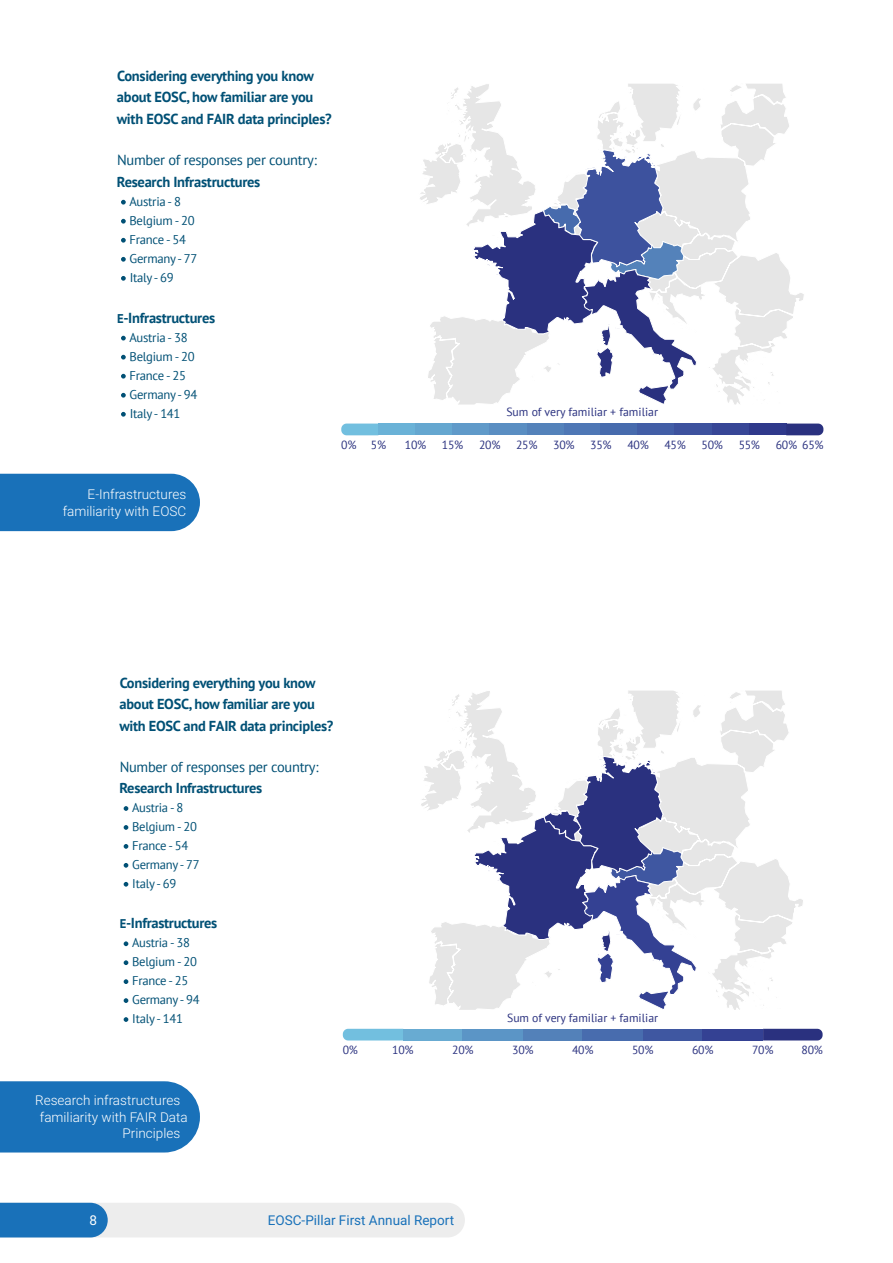
<style>
.page{position:relative;width:893px;height:1263px;background:#fff}
.page>*{position:absolute;margin:0;border:0;box-sizing:border-box;transform-origin:0 0}
.t1{font:700 14.55px/21.8px "PT Sans";letter-spacing:-.02em;color:#005075}
.t2{font:14.55px "PT Sans";letter-spacing:-.02em;color:#005075}
.t3{font:700 14.4px/21.6px "PT Sans";letter-spacing:-.02em;color:#005075}
.t4{font:14.4px "PT Sans";letter-spacing:-.02em;color:#005075}
.t5{font:300 13.5px/16.5px "Roboto";color:#fff;text-align:right}
.t6{font:13.5px "Roboto";color:#1971b9}
.t7{font:13.5px "Roboto";color:#fff}
.t8{font:12.75px/19px "PT Sans";letter-spacing:-.02em;color:#005075}
.t9{font:12.6px/18.9px "PT Sans";letter-spacing:-.02em;color:#005075}
.t10{font:11.85px "PT Sans";color:#2a317f}
.t11{font:11.7px "PT Sans";color:#2a317f}
.s1{font-size:12.75px}
.s2{font-size:12.6px}
</style>
<div class="page">
<svg style="left:0;top:1203px;width:465px;height:34px;background:#bdd1e1"></svg>
<svg style="left:421px;top:690px;width:382px;height:320px"></svg>
<svg style="left:472px;top:743px;width:225px;height:267px"></svg>
<svg style="left:343px;top:1029px;width:60px;height:11px"></svg>
<div style="left:403px;top:1029px;width:60px;height:11px;background:#68abd2"></div>
<div style="left:463px;top:1029px;width:60px;height:11px;background:#5b95c6"></div>
<div style="left:523px;top:1029px;width:60px;height:11px;background:#5381b9"></div>
<div style="left:583px;top:1029px;width:60px;height:11px;background:#486cae"></div>
<div style="left:643px;top:1029px;width:60px;height:11px;background:#3f57a1"></div>
<div style="left:703px;top:1029px;width:60px;height:11px;background:#344193"></div>
<svg style="left:763px;top:1029px;width:60px;height:11px"></svg>
<svg style="left:124px;top:806px;width:4px;height:5px"></svg>
<svg style="left:124px;top:825px;width:4px;height:5px"></svg>
<svg style="left:124px;top:844px;width:4px;height:5px"></svg>
<svg style="left:124px;top:863px;width:4px;height:5px"></svg>
<svg style="left:124px;top:882px;width:4px;height:5px"></svg>
<svg style="left:124px;top:941px;width:4px;height:5px"></svg>
<svg style="left:124px;top:960px;width:4px;height:5px"></svg>
<svg style="left:124px;top:979px;width:4px;height:5px"></svg>
<svg style="left:124px;top:998px;width:4px;height:5px"></svg>
<svg style="left:124px;top:1017px;width:4px;height:5px"></svg>
<div style="left:0;top:1081px;width:200px;height:71px;background:#1971b9"></div>
<div style="left:0;top:474px;width:200px;height:57px;background:#1971b9"></div>
<svg style="left:420px;top:84px;width:384px;height:320px"></svg>
<svg style="left:471px;top:136px;width:226px;height:268px"></svg>
<svg style="left:341px;top:424px;width:37px;height:11px"></svg>
<div style="left:378px;top:424px;width:38px;height:11px;background:#6ab2d7"></div>
<div style="left:416px;top:424px;width:37px;height:11px;background:#65a7d0"></div>
<div style="left:453px;top:424px;width:37px;height:11px;background:#609ac9"></div>
<div style="left:490px;top:424px;width:37px;height:11px;background:#5a8ec2"></div>
<div style="left:527px;top:424px;width:37px;height:11px;background:#5482ba"></div>
<div style="left:564px;top:424px;width:36px;height:11px;background:#4e77b5"></div>
<div style="left:600px;top:424px;width:38px;height:11px;background:#476bad"></div>
<div style="left:638px;top:424px;width:37px;height:11px;background:#425ea6"></div>
<div style="left:675px;top:424px;width:37px;height:11px;background:#3d529e"></div>
<div style="left:712px;top:424px;width:37px;height:11px;background:#374696"></div>
<div style="left:749px;top:424px;width:37px;height:11px;background:#2f398b"></div>
<svg style="left:786px;top:424px;width:37px;height:11px"></svg>
<svg style="left:121px;top:200px;width:5px;height:5px"></svg>
<svg style="left:121px;top:219px;width:5px;height:5px"></svg>
<svg style="left:121px;top:238px;width:5px;height:5px"></svg>
<svg style="left:121px;top:257px;width:5px;height:5px"></svg>
<svg style="left:121px;top:276px;width:5px;height:5px"></svg>
<svg style="left:121px;top:336px;width:5px;height:4px"></svg>
<svg style="left:121px;top:355px;width:5px;height:5px"></svg>
<svg style="left:121px;top:374px;width:5px;height:5px"></svg>
<svg style="left:121px;top:393px;width:5px;height:5px"></svg>
<svg style="left:121px;top:412px;width:5px;height:5px"></svg>
<p class="t1" style="left:117px;top:64px;width:217px">Considering everything you know about EOSC, how familiar are you with EOSC and FAIR data principles?</p>
<p class="t2" style="left:117px;top:151px;width:201px">Number of responses per country:</p>
<p class="t1" style="left:117px;top:170px;width:145px">Research Infrastructures</p>
<p class="t8" style="left:129px;top:191px;width:69px">Austria - 8<br>Belgium - 20<br>France - 54<br>Germany- 77<br>Italy- 69</p>
<p class="t1" style="left:117px;top:306px;width:99px"><span class="s1">E</span>-Infrastructures</p>
<p class="t8" style="left:129px;top:327px;width:69px">Austria - 38<br>Belgium - 20<br>France - 25<br>Germany- 94<br>Italy- 141</p>
<p class="t10" style="left:506px;top:404px;width:153px">Sum of very familiar + familiar</p>
<p class="t10" style="left:341px;top:437px;width:46px">0% 5%</p>
<p class="t10" style="left:405px;top:437px;width:23px">10%</p>
<p class="t10" style="left:442px;top:437px;width:23px">15%</p>
<p class="t10" style="left:479px;top:437px;width:23px">20%</p>
<p class="t10" style="left:516px;top:437px;width:23px">25%</p>
<p class="t10" style="left:553px;top:437px;width:23px">30%</p>
<p class="t10" style="left:590px;top:437px;width:23px">35%</p>
<p class="t10" style="left:627px;top:437px;width:23px">40%</p>
<p class="t10" style="left:664px;top:437px;width:23px">45%</p>
<p class="t10" style="left:702px;top:437px;width:23px">50%</p>
<p class="t10" style="left:739px;top:437px;width:23px">55%</p>
<p class="t10" style="left:776px;top:437px;width:49px">60% 65%</p>
<p class="t5" style="left:63px;top:486px;width:125px">E-Infrastructures familiarity with EOSC</p>
<p class="t3" style="left:119px;top:671px;width:215px">Considering everything you know about EOSC, how familiar are you with EOSC and FAIR data principles?</p>
<p class="t4" style="left:120px;top:757px;width:200px">Number of responses per country:</p>
<p class="t3" style="left:120px;top:777px;width:144px">Research Infrastructures</p>
<p class="t9" style="left:132px;top:798px;width:69px">Austria - 8<br>Belgium - 20<br>France - 54<br>Germany- 77<br>Italy- 69</p>
<p class="t3" style="left:120px;top:912px;width:99px"><span class="s2">E</span>-Infrastructures</p>
<p class="t9" style="left:132px;top:933px;width:69px">Austria - 38<br>Belgium - 20<br>France - 25<br>Germany- 94<br>Italy- 141</p>
<p class="t11" style="left:507px;top:1010px;width:153px">Sum of very familiar + familiar</p>
<p class="t11" style="left:343px;top:1042px;width:17px">0%</p>
<p class="t11" style="left:392px;top:1042px;width:23px">10%</p>
<p class="t11" style="left:452px;top:1042px;width:23px">20%</p>
<p class="t11" style="left:512px;top:1042px;width:23px">30%</p>
<p class="t11" style="left:572px;top:1042px;width:23px">40%</p>
<p class="t11" style="left:632px;top:1042px;width:23px">50%</p>
<p class="t11" style="left:692px;top:1042px;width:23px">60%</p>
<p class="t11" style="left:752px;top:1042px;width:23px">70%</p>
<p class="t11" style="left:802px;top:1042px;width:23px">80%</p>
<p class="t5" style="left:35px;top:1092px;width:147px">Research infrastructures</p>
<p class="t5" style="left:40px;top:1108px;width:149px">familiarity with FAIR Data</p>
<p class="t5" style="left:123px;top:1125px;width:59px">Principles</p>
<p class="t7" style="left:89px;top:1211px;width:9px">8</p>
<p class="t6" style="left:268px;top:1211px;width:188px">EOSC-Pillar First Annual Report</p>
</div>
